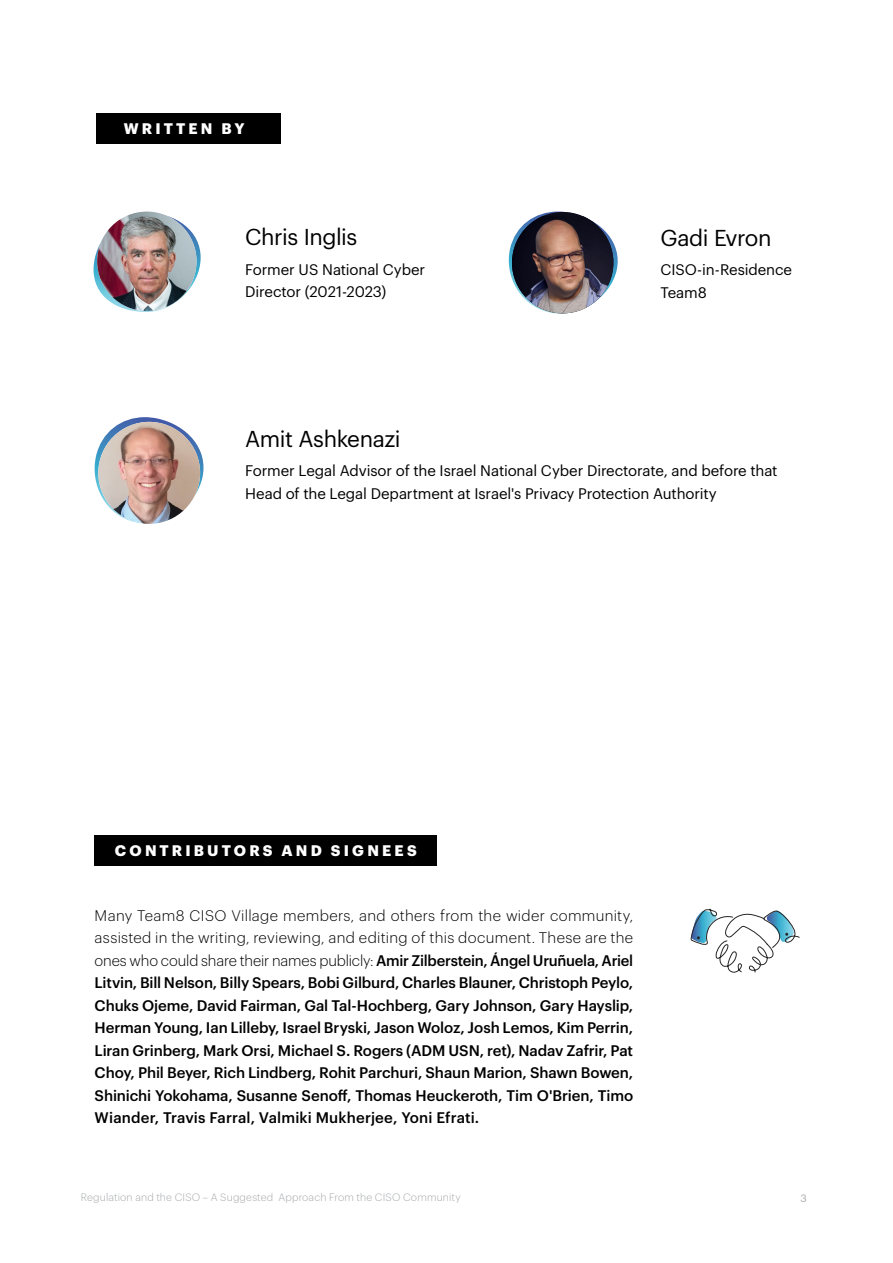
<style>
.page{position:relative;width:893px;height:1263px;background:#fff}
.page>*{position:absolute;margin:0;border:0;box-sizing:border-box;transform-origin:0 0}
.t1{font:22.5px "Graphik";letter-spacing:-.02em;color:#000}
.t2{font:500 15px/22.5px "Graphik";letter-spacing:.01em;color:#000;text-align:justify}
.t3{font:15px/22.2px "Graphik";letter-spacing:-.01em;color:#000}
.t4{font:700 15px "Graphik";letter-spacing:.21em;color:#fff}
.t5{font:300 10.5px "Graphik";letter-spacing:.015em;color:#a7a9ac}
.t6{font:10.5px "Graphik";color:#a7a9ac}
.s1{font-weight:300}
</style>
<div class="page">
<svg style="left:93px;top:213px;width:108px;height:99px"></svg>
<img style="left:97px;top:212px;width:100px;height:99px;border-radius:50px">
<svg style="left:690px;top:908px;width:110px;height:65px"></svg>
<div style="left:96px;top:113px;width:184px;height:30px;background:#000"></div>
<div style="left:95px;top:835px;width:342px;height:30px;background:#000"></div>
<svg style="left:508px;top:212px;width:110px;height:102px"></svg>
<img style="left:512px;top:216px;width:101px;height:97px">
<svg style="left:94px;top:417px;width:110px;height:107px"></svg>
<img style="left:98px;top:422px;width:102px;height:102px;border-radius:51px">
<p class="t4" style="left:124px;top:117px;width:122px">WRITTEN BY</p>
<h1 class="t1" style="left:245px;top:220px;width:114px">Chris Inglis</h1>
<p class="t3" style="left:245px;top:257px;width:181px">Former US National Cyber<br>Director (2021-2023)</p>
<h1 class="t1" style="left:660px;top:221px;width:113px">Gadi Evron</h1>
<p class="t3" style="left:660px;top:258px;width:133px">CISO-in-Residence<br>Team8</p>
<h1 class="t1" style="left:245px;top:422px;width:157px">Amit Ashkenazi</h1>
<p class="t3" style="left:245px;top:459px;width:534px">Former Legal Advisor of the Israel National Cyber Directorate, and before that<br>Head of the Legal Department at Israel's Privacy Protection Authority</p>
<p class="t4" style="left:115px;top:839px;width:303px">CONTRIBUTORS AND SIGNEES</p>
<p class="t2" style="left:95px;top:903px;width:540px"><span class="s1">Many Team8 CISO Village members, and others from the wider community, assisted in the writing, reviewing, and editing of this document. These are the ones who could share their names publicly:</span> Amir Zilberstein, Ángel Uruñuela, Ariel Litvin, Bill Nelson, Billy Spears, Bobi Gilburd, Charles Blauner, Christoph Peylo, Chuks Ojeme, David Fairman, Gal Tal-Hochberg, Gary Johnson, Gary Hayslip, Herman Young, Ian Lilleby, Israel Bryski, Jason Woloz, Josh Lemos, Kim Perrin, Liran Grinberg, Mark Orsi, Michael S. Rogers (ADM USN, ret), Nadav Zafrir, Pat Choy, Phil Beyer, Rich Lindberg, Rohit Parchuri, Shaun Marion, Shawn Bowen, Shinichi Yokohama, Susanne Senoff, Thomas Heuckeroth, Tim O'Brien, Timo Wiander, Travis Farral, Valmiki Mukherjee, Yoni Efrati.</p>
<p class="t5" style="left:81px;top:1190px;width:381px">Regulation and the CISO – A Suggested Approach From the CISO Community</p>
<p class="t6" style="left:800px;top:1190px;width:8px">3</p>
</div>
